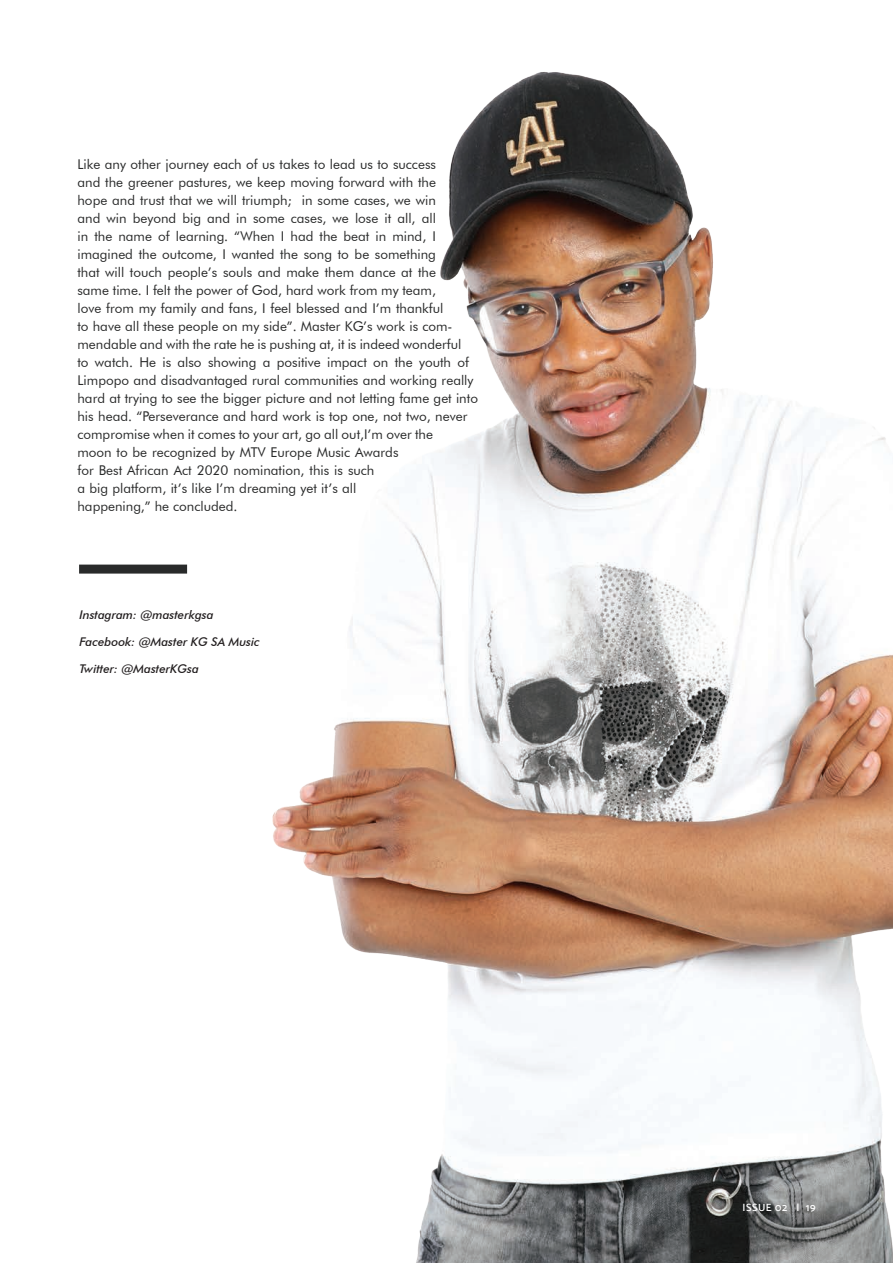
<style>
.page{position:relative;width:893px;height:1263px;background:#fff}
.page>*{position:absolute;margin:0;border:0;box-sizing:border-box;transform-origin:0 0}
.t1{font:13.5px/18px "Futura BT";color:#292a2a}
.t2{font:italic 500 12px "Futura BT";color:#231f20}
.t3{font:600 10.5px "Catamaran";letter-spacing:.05em;color:#fff}
</style>
<div class="page">
<img style="left:272px;top:72px;width:621px;height:1191px">
<div style="left:79px;top:565px;width:108px;height:9px;background:#292a2a"></div>
<p class="t1" style="left:77px;top:155px;width:402px">Like any other journey each of us takes to lead us to success<br>and the greener pastures, we keep moving forward with the<br>hope and trust that we will triumph; in some cases, we win<br>and win beyond big and in some cases, we lose it all, all<br>in the name of learning. “When I had the beat in mind, I imagined the outcome, I wanted the song to be something<br>that will touch people’s souls and make them dance at the<br>same time. I felt the power of God, hard work from my team,<br>love from my family and fans, I feel blessed and I’m thankful<br>to have all these people on my side”. Master KG’s work is com&shy;mendable and with the rate he is pushing at, it is indeed wonderful<br>to watch. He is also showing a positive impact on the youth of Limpopo and disadvantaged rural communities and working really hard at trying to see the bigger picture and not letting fame get into his head. “Perseverance and hard work is top one, not two, never compromise when it comes to your art, go all out,I’m over the<br>moon to be recognized by MTV Europe Music Awards<br>for Best African Act 2020 nomination, this is such<br>a big platform, it’s like I’m dreaming yet it’s all<br>happening,” he concluded.</p>
<p class="t2" style="left:79px;top:607px;width:137px">Instagram: @masterkgsa</p>
<p class="t2" style="left:79px;top:634px;width:183px">Facebook: @Master KG SA Music</p>
<p class="t2" style="left:79px;top:661px;width:122px">Twitter: @MasterKGsa</p>
<p class="t3" style="left:742px;top:1201px;width:74px">ISSUE 02 | 19</p>
</div>
